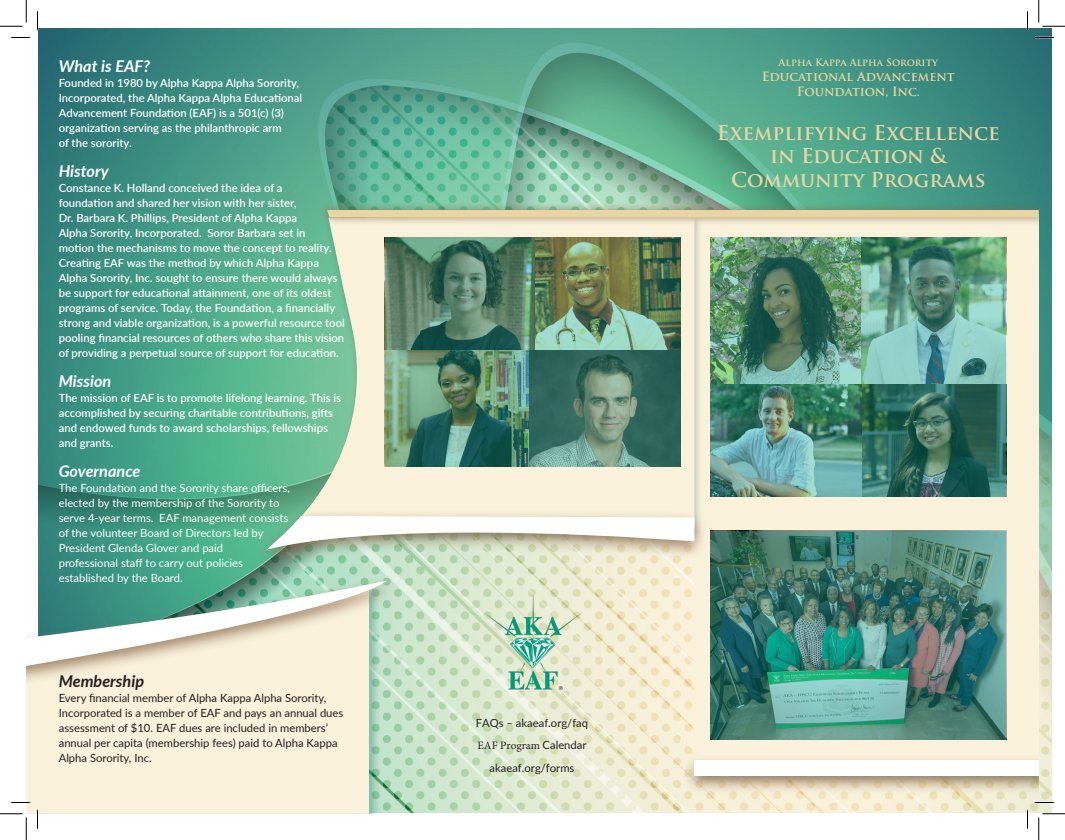
<style>
.page{position:relative;width:1065px;height:840px;background:#fff}
.page>*{position:absolute;margin:0;border:0;box-sizing:border-box;transform-origin:0 0}
.t1{font:700 20px/23.9px "Trajan Pro";color:#e8d5a3;text-align:center}
.t2{font:italic 700 16.25px "Lato";color:#fff}
.t3{font:italic 700 16.25px "Lato";color:#231f20}
.t4{font:700 12.5px "Trajan Pro";color:#e8d5a3}
.t5{font:600 11.25px/15px "Lato";color:#fff}
.t6{font:11.25px/15px "Lato";color:#231f20}
.t7{font:11.25px/15px "Lato";color:#fff}
.t8{font:700 10px "Trajan Pro";color:#e8d5a3}
.s1{font-family:"Minion Pro"}
</style>
<div class="page">
<img style="left:39px;top:28px;width:1012px;height:784px">
<div style="left:26px;top:686px;width:343px;height:128px;background:#f9f1da"></div>
<div style="left:694px;top:215px;width:345px;height:557px;background:#f9f1da"></div>
<div style="left:283px;top:214px;width:420px;height:329px;background:#016063;opacity:.3"></div>
<svg style="left:288px;top:216px;width:407px;height:294px;fill:#f9f1da"></svg>
<img style="left:710px;top:237px;width:296px;height:260px">
<img style="left:385px;top:237px;width:295px;height:230px">
<img style="left:710px;top:531px;width:296px;height:208px">
<div style="left:319px;top:202px;width:720px;height:24px;background:#876548;opacity:.75"></div>
<svg style="left:327px;top:210px;width:712px;height:8px"></svg>
<img style="left:484px;top:593px;width:98px;height:96px">
<div style="left:26px;top:575px;width:371px;height:111px;background:#876548;opacity:.75"></div>
<svg style="left:26px;top:580px;width:362px;height:88px"></svg>
<div style="left:256px;top:510px;width:451px;height:58px;background:#876548;opacity:.75"></div>
<svg style="left:266px;top:516px;width:428px;height:34px"></svg>
<div style="left:682px;top:754px;width:357px;height:41px;background:#876548;opacity:.75"></div>
<div style="left:694px;top:760px;width:345px;height:16px;background:#fff"></div>
<svg style="left:11px;top:37px;width:19px;height:1px"></svg>
<svg style="left:1035px;top:37px;width:19px;height:1px"></svg>
<svg style="left:11px;top:802px;width:19px;height:1px"></svg>
<svg style="left:1035px;top:802px;width:19px;height:1px"></svg>
<svg style="left:37px;top:11px;width:1px;height:19px"></svg>
<svg style="left:37px;top:810px;width:1px;height:19px"></svg>
<svg style="left:1027px;top:11px;width:1px;height:19px"></svg>
<svg style="left:1027px;top:810px;width:1px;height:19px"></svg>
<svg style="left:0;top:0;width:27px;height:27px"></svg>
<svg style="left:0;top:814px;width:27px;height:26px"></svg>
<svg style="left:1039px;top:0;width:26px;height:27px"></svg>
<svg style="left:1039px;top:814px;width:26px;height:26px"></svg>
<p class="t2" style="left:59px;top:54px;width:93px">What is EAF?</p>
<p class="t5" style="left:59px;top:75px;width:245px">Founded in 1980 by Alpha Kappa Alpha Sorority,<br>Incorporated, the Alpha Kappa Alpha Educational<br>Advancement Foundation (EAF) is a 501(c) (3)</p>
<p class="t5" style="left:59px;top:120px;width:225px">organization serving as the philanthropic arm of the sorority.</p>
<p class="t2" style="left:59px;top:159px;width:52px">History</p>
<p class="t5" style="left:59px;top:180px;width:288px">Constance K. Holland conceived the idea of a<br>foundation and shared her vision with her sister,<br>Dr. Barbara K. Phillips, President of Alpha Kappa<br>Alpha Sorority, Incorporated. Soror Barbara set in<br>motion the mechanisms to move the concept to reality.<br>Creating EAF was the method by which Alpha Kappa Alpha Sorority, Inc. sought to ensure there would always be support for educational attainment, one of its oldest programs of service. Today, the Foundation, a financially strong and viable organization, is a powerful resource tool pooling financial resources of others who share this vision of providing a perpetual source of support for education.</p>
<p class="t2" style="left:59px;top:369px;width:54px">Mission</p>
<p class="t5" style="left:59px;top:390px;width:284px">The mission of EAF is to promote lifelong learning. This is accomplished by securing charitable contributions, gifts and endowed funds to award scholarships, fellowships</p>
<p class="t5" style="left:59px;top:435px;width:56px">and grants.</p>
<p class="t2" style="left:59px;top:459px;width:83px">Governance</p>
<p class="t7" style="left:59px;top:480px;width:233px">The Foundation and the Sorority share officers, elected by the membership of the Sorority to</p>
<p class="t7" style="left:59px;top:510px;width:231px">serve 4-year terms. EAF management consists</p>
<p class="t7" style="left:59px;top:525px;width:206px">of the volunteer Board of Directors led by</p>
<p class="t7" style="left:59px;top:540px;width:166px">President Glenda Glover and paid</p>
<p class="t7" style="left:59px;top:555px;width:186px">professional staff to carry out policies</p>
<p class="t7" style="left:59px;top:570px;width:126px">established by the Board.</p>
<p class="t3" style="left:59px;top:669px;width:87px">Membership</p>
<p class="t6" style="left:59px;top:690px;width:286px">Every financial member of Alpha Kappa Alpha Sorority, Incorporated is a member of EAF and pays an annual dues assessment of $10. EAF dues are included in members’ annual per capita (membership fees) paid to Alpha Kappa Alpha Sorority, Inc.</p>
<p class="t8" style="left:779px;top:56px;width:161px">Alpha Kappa Alpha Sorority</p>
<p class="t4" style="left:762px;top:69px;width:194px">Educational Advancement</p>
<p class="t4" style="left:797px;top:84px;width:125px">Foundation, Inc.</p>
<p class="t1" style="left:717px;top:121px;width:284px">Exemplifying Excellence in Education &amp;<br>Community Programs</p>
<p class="t6" style="left:476px;top:711px;width:114px;line-height:22.6px;text-align:center">FAQs – akaeaf.org/faq<br><span class="s1">EAF Program</span> Calendar akaeaf.org/forms</p>
</div>
